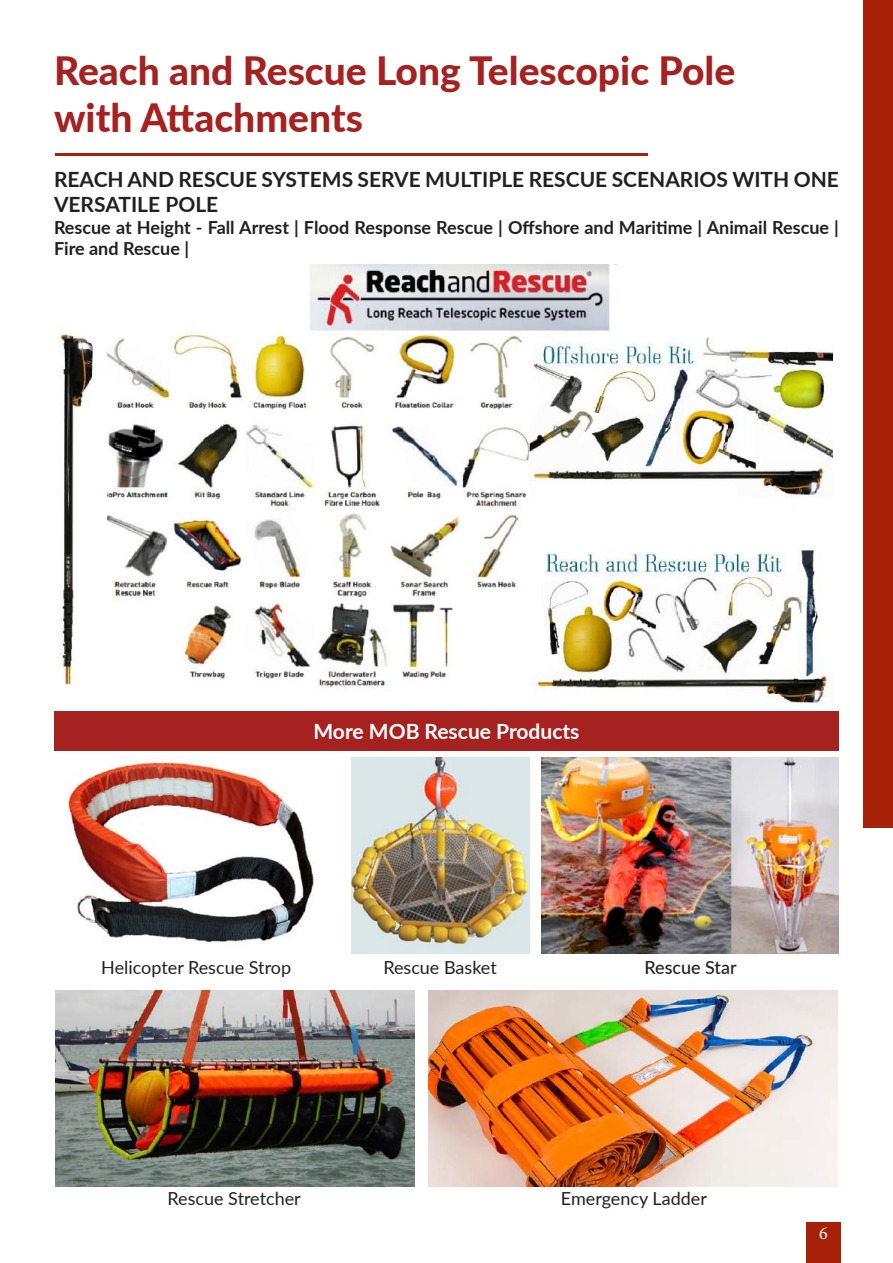
<style>
.page{position:relative;width:893px;height:1263px;background:#fff}
.page>*{position:absolute;margin:0;border:0;box-sizing:border-box;transform-origin:0 0}
.t1{font:800 39px/46.8px "Lato";color:#a52221}
.t2{font:700 21px/25.2px "Lato";color:#231f20}
.t3{font:700 21px "Lato";color:#fff}
.t4{font:700 18px/21.6px "Lato";color:#231f20}
.t5{font:18px "Lato";color:#231f20}
.t6{font:500 18px "Lato";color:#231f20}
.t7{font:18px "Minion Pro";color:#fff}
</style>
<div class="page">
<div style="left:806px;top:1222px;width:35px;height:41px;background:#a72108"></div>
<div style="left:863px;top:0;width:30px;height:828px;background:#a72108"></div>
<hr style="left:55px;top:153px;width:592px;height:2px;background:#a72108">
<div style="left:54px;top:712px;width:785px;height:39px;background:#a52221"></div>
<img style="left:59px;top:265px;width:774px;height:439px">
<img style="left:67px;top:757px;width:247px;height:186px">
<img style="left:351px;top:757px;width:178px;height:196px">
<img style="left:542px;top:757px;width:297px;height:196px">
<img style="left:56px;top:990px;width:358px;height:196px">
<img style="left:428px;top:990px;width:409px;height:196px">
<h1 class="t1" style="left:54px;top:46px;width:683px">Reach and Rescue Long Telescopic Pole with Attachments</h1>
<p class="t2" style="left:54px;top:166px;width:786px">REACH AND RESCUE SYSTEMS SERVE MULTIPLE RESCUE SCENARIOS WITH ONE<br>VERSATILE POLE</p>
<p class="t4" style="left:54px;top:216px;width:786px">Rescue at Height - Fall Arrest | Flood Response Rescue | Offshore and Maritime | Animail Rescue |<br>Fire and Rescue |</p>
<p class="t3" style="left:313px;top:716px;width:268px">More MOB Rescue Products</p>
<p class="t5" style="left:101px;top:955px;width:191px">Helicopter Rescue Strop</p>
<p class="t5" style="left:383px;top:955px;width:115px">Rescue Basket</p>
<p class="t6" style="left:644px;top:955px;width:94px">Rescue Star</p>
<p class="t5" style="left:168px;top:1185px;width:135px">Rescue Stretcher</p>
<p class="t5" style="left:561px;top:1185px;width:147px">Emergency Ladder</p>
<p class="t7" style="left:819px;top:1221px;width:10px">6</p>
</div>
